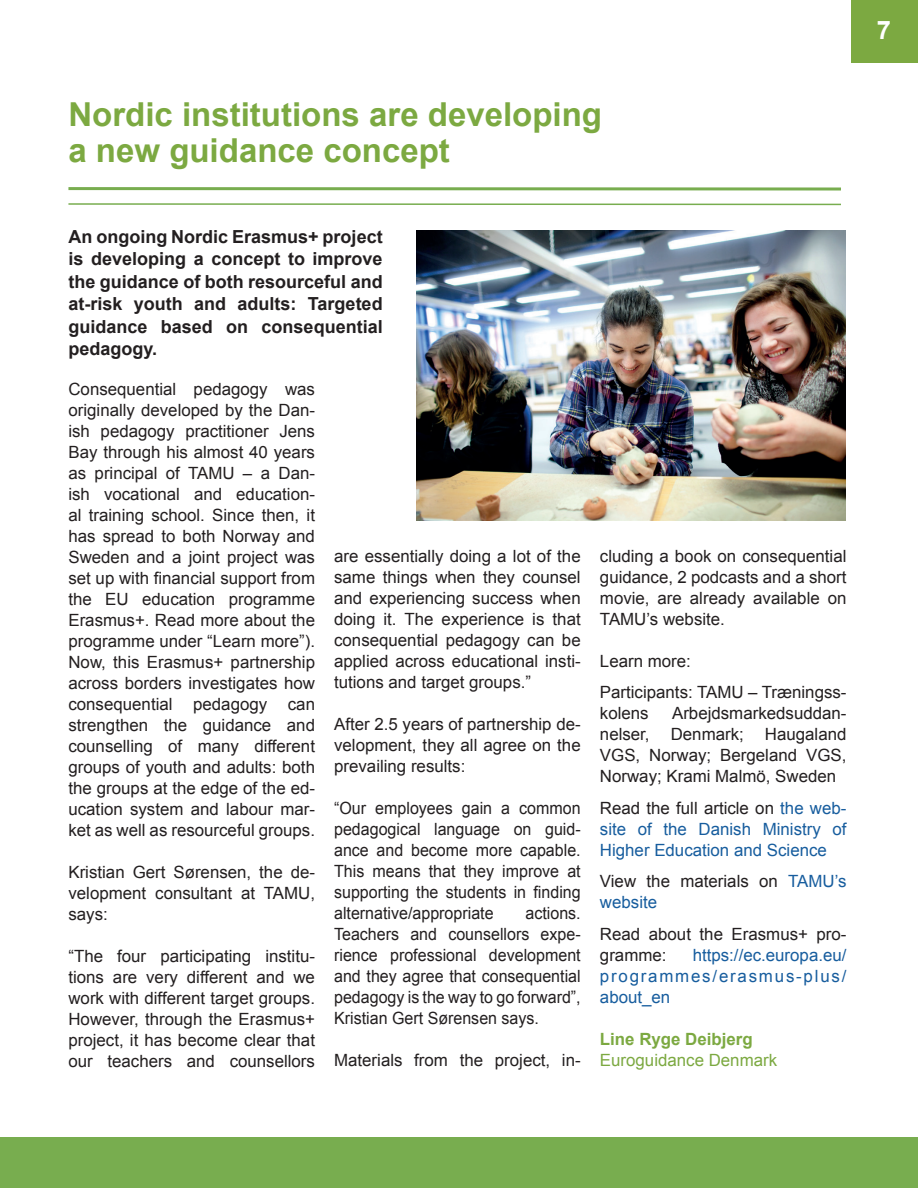
<style>
.page{position:relative;width:918px;height:1188px;background:#fff}
.page>*{position:absolute;margin:0;border:0;box-sizing:border-box;transform-origin:0 0}
.t1{font:700 33px/36px "Arial";color:#7ca941}
.t2{font:700 25.5px "Arial";color:#fff}
.t3{font:700 18px/22.5px "Arial";color:#231f20;text-align:justify}
.t4{font:16.8px/21px "Arial";color:#231f20;text-align:justify}
.t5{font:16.8px/21px "Arial";color:#231f20;text-align:justify;scale:.95 1}
.t6{font:16.8px/21px "Arial";color:#175d9e;text-align:justify}
.t7{font:16.8px "Arial";color:#7ca941}
.t8{font:700 16.8px "Arial";color:#7ca941}
.s1{color:#231f20}
.s2{color:#175d9e}
</style>
<div class="page">
<div style="left:0;top:1138px;width:918px;height:50px;background:#78ad4f"></div>
<div style="left:851px;top:0;width:67px;height:63px;background:#7ca941"></div>
<hr style="left:68px;top:203px;width:773px;height:2px;background:#78ad4f">
<svg style="left:68px;top:187px;width:773px;height:4px;background:#99c17a"></svg>
<img style="left:417px;top:230px;width:428px;height:290px">
<h1 class="t1" style="left:68px;top:98px;width:535px">Nordic institutions are developing a new guidance concept</h1>
<p class="t3" style="left:68px;top:226px;width:316px">An ongoing Nordic Erasmus+ project is developing a concept to improve the guidance of both resourceful and at-risk youth and adults: Targeted guidance based on consequential pedagogy.</p>
<p class="t4" style="left:68px;top:379px;width:248px">Consequential pedagogy was originally developed by the Dan&shy;ish pedagogy practitioner Jens Bay through his almost 40 years as principal of TAMU – a Dan&shy;ish vocational and education&shy;al training school. Since then, it has spread to both Norway and Sweden and a joint project was set up with financial support from the EU education programme Erasmus+. Read more about the programme under “Learn more”).<br>Now, this Erasmus+ partnership across borders investigates how consequential pedagogy can strengthen the guidance and counselling of many different groups of youth and adults: both the groups at the edge of the ed&shy;ucation system and labour mar&shy;ket as well as resourceful groups.</p>
<p class="t4" style="left:68px;top:862px;width:248px">Kristian Gert Sørensen, the de&shy;velopment consultant at TAMU, says:</p>
<p class="t4" style="left:68px;top:946px;width:248px">“The four participating institu&shy;tions are very different and we work with different target groups.<br>However, through the Erasmus+ project, it has become clear that our teachers and counsellors</p>
<p class="t4" style="left:334px;top:545px;width:248px">are essentially doing a lot of the same things when they counsel and experiencing success when doing it. The experience is that consequential pedagogy can be applied across educational insti&shy;tutions and target groups.”</p>
<p class="t4" style="left:334px;top:713px;width:248px">After 2.5 years of partnership de&shy;velopment, they all agree on the prevailing results:</p>
<p class="t5" style="left:334px;top:798px;width:261px">“Our employees gain a common pedagogical language on guid&shy;ance and become more capable.<br>This means that they improve at supporting the students in finding alternative/appropriate</p>
<p class="t5" style="left:334px;top:903px;width:261px;text-indent:191px">actions.<br>Teachers and counsellors expe&shy;rience professional development and they agree that consequential pedagogy is the way to go forward”, Kristian Gert Sørensen says.</p>
<p class="t4" style="left:334px;top:1050px;width:248px">Materials from the project, in-</p>
<p class="t4" style="left:600px;top:546px;width:248px">cluding a book on consequential guidance, 2 podcasts and a short movie, are already available on TAMU’s website.</p>
<p class="t4" style="left:600px;top:645px;width:248px;line-height:31.5px">Learn more:<br>Participants: TAMU – Træningss-</p>
<p class="t4" style="left:600px;top:703px;width:50px">kolens</p>
<p class="t4" style="left:600px;top:703px;width:248px;text-indent:72px">Arbejdsmarkedsuddan&shy;nelser, Denmark; Haugaland VGS, Norway; Bergeland VGS, Norway; Krami Malmö, Sweden</p>
<p class="t6" style="left:600px;top:798px;width:248px"><span class="s1">Read the full article on</span> the web&shy;site of the Danish Ministry of Higher Education and Science</p>
<p class="t4" style="left:600px;top:871px;width:248px">View the materials on <span class="s2">TAMU’s website</span></p>
<p class="t4" style="left:600px;top:924px;width:248px">Read about the Erasmus+ pro&shy;gramme:</p>
<p class="t6" style="left:600px;top:945px;width:248px;text-indent:93px">https://ec.europa.eu/ programmes/erasmus-plus/ about_en</p>
<p class="t8" style="left:600px;top:1028px;width:154px">Line Ryge Deibjerg</p>
<p class="t7" style="left:600px;top:1049px;width:179px">Euroguidance Denmark</p>
<h2 class="t2" style="left:877px;top:14px;width:16px">7</h2>
</div>
